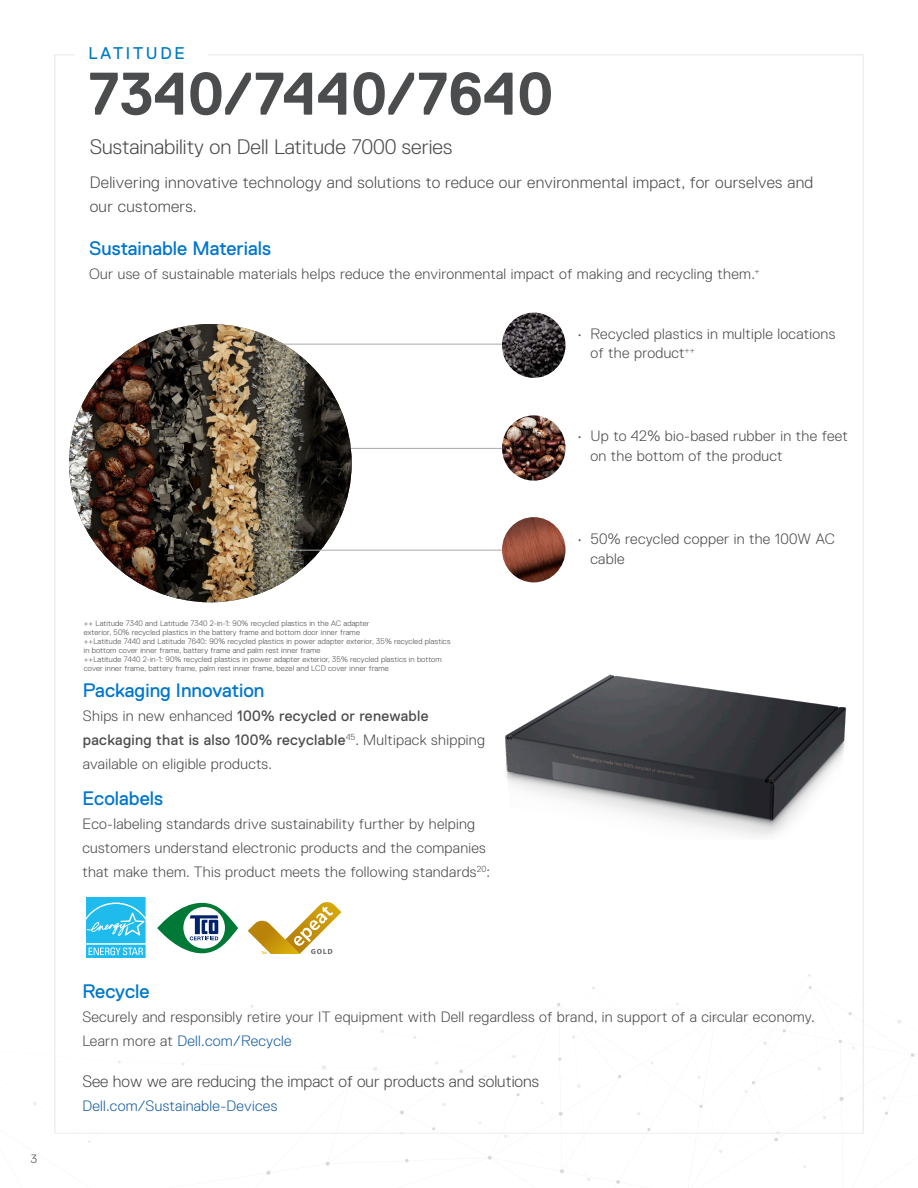
<style>
.page{position:relative;width:918px;height:1188px;background:#fff}
.page>*{position:absolute;margin:0;border:0;box-sizing:border-box;transform-origin:0 0}
.t1{font:700 60px "Dell Replica";color:#4b4c4d}
.t2{font:300 21px "Dell Replica";color:#4b4c4d}
.t3{font:19.5px "Dell Replica";color:#0076ce}
.t4{font:16.95px "Dell Replica";letter-spacing:.16em;color:#007bc2}
.t5{font:300 16.5px/24px "Dell Replica";letter-spacing:.02em;color:#4b4c4d}
.t6{font:300 16.5px "Dell Replica";color:#4b4c4d}
.t7{font:300 15px/24px "Dell Replica";letter-spacing:.02em;color:#4b4c4d}
.t8{font:300 15px "Dell Replica";letter-spacing:.02em;color:#175d9e}
.t9{font:300 12px "Dell Replica";color:#4b4c4d}
.t10{font:300 7.8px/9px "Dell Replica";letter-spacing:.02em;color:#4b4c4d}
.s1{font-weight:400}
.s2{color:#175d9e}
</style>
<div class="page">
<svg style="left:839px;top:1097px;width:5px;height:4px"></svg>
<svg style="left:911px;top:1053px;width:3px;height:4px"></svg>
<svg style="left:616px;top:1180px;width:4px;height:4px"></svg>
<svg style="left:559px;top:1112px;width:4px;height:4px"></svg>
<svg style="left:400px;top:1110px;width:4px;height:4px"></svg>
<svg style="left:266px;top:1171px;width:5px;height:4px"></svg>
<svg style="left:560px;top:1169px;width:4px;height:4px"></svg>
<svg style="left:774px;top:1131px;width:5px;height:10px"></svg>
<svg style="left:326px;top:1162px;width:4px;height:4px"></svg>
<svg style="left:347px;top:1083px;width:4px;height:4px"></svg>
<svg style="left:459px;top:1069px;width:4px;height:4px"></svg>
<svg style="left:488px;top:1156px;width:4px;height:4px"></svg>
<hr style="left:303px;top:448px;width:202px;height:1px;background:#a8a9ad">
<hr style="left:238px;top:344px;width:275px;height:1px;background:#a8a9ad">
<img style="left:502px;top:313px;width:64px;height:65px">
<img style="left:502px;top:415px;width:64px;height:66px">
<svg style="left:86px;top:897px;width:60px;height:61px;background:#45c6ef"></svg>
<svg style="left:157px;top:903px;width:81px;height:50px"></svg>
<svg style="left:248px;top:902px;width:93px;height:52px"></svg>
<img style="left:504px;top:628px;width:360px;height:211px">
<img style="left:69px;top:324px;width:283px;height:278px">
<hr style="left:273px;top:550px;width:261px;height:1px;background:#a8a9ad">
<img style="left:502px;top:517px;width:64px;height:65px">
<p class="t9" style="left:31px;top:1152px;width:8px">3</p>
<p class="t4" style="left:88px;top:44px;width:98px">LATITUDE</p>
<h1 class="t1" style="left:88px;top:61px;width:467px">7340/7440/7640</h1>
<p class="t2" style="left:90px;top:135px;width:364px">Sustainability on Dell Latitude 7000 series</p>
<p class="t5" style="left:90px;top:170px;width:725px">Delivering innovative technology and solutions to reduce our environmental impact, for ourselves and our customers.</p>
<p class="t3" style="left:89px;top:238px;width:183px">Sustainable Materials</p>
<p class="t7" style="left:89px;top:262px;width:672px">Our use of sustainable materials helps reduce the environmental impact of making and recycling them.<sup>+</sup></p>
<p class="t7" style="left:590px;top:324px;width:246px;line-height:19.5px;text-indent:-14px">• Recycled plastics in multiple locations of the product<sup>++</sup></p>
<p class="t7" style="left:590px;top:426px;width:259px;line-height:19.5px;text-indent:-14px">• Up to 42% bio-based rubber in the feet on the bottom of the product</p>
<p class="t10" style="left:84px;top:619px;width:287px">++ Latitude 7340 and Latitude 7340 2-in-1: 90% recycled plastics in the AC adapter</p>
<p class="t10" style="left:84px;top:628px;width:278px">exterior, 50% recycled plastics in the battery frame and bottom door inner frame</p>
<p class="t10" style="left:84px;top:637px;width:368px">++Latitude 7440 and Latitude 7640: 90% recycled plastics in power adapter exterior, 35% recycled plastics in bottom cover inner frame, battery frame and palm rest inner frame</p>
<p class="t10" style="left:84px;top:655px;width:359px">++Latitude 7440 2-in-1: 90% recycled plastics in power adapter exterior, 35% recycled plastics in bottom cover inner frame, battery frame, palm rest inner frame, bezel and LCD cover inner frame</p>
<p class="t3" style="left:83px;top:680px;width:183px">Packaging Innovation</p>
<p class="t7" style="left:83px;top:704px;width:404px">Ships in new enhanced <span class="s1">100% recycled or renewable packaging that is also 100% recyclable</span><sup>45</sup>. Multipack shipping available on eligible products.</p>
<p class="t3" style="left:82px;top:787px;width:82px">Ecolabels</p>
<p class="t7" style="left:82px;top:812px;width:409px">Eco-labeling standards drive sustainability further by helping customers understand electronic products and the companies that make them. This product meets the following standards<sup>20</sup>:</p>
<p class="t7" style="left:590px;top:529px;width:246px;line-height:19.5px;text-indent:-14px">• 50% recycled copper in the 100W AC cable</p>
<p class="t3" style="left:82px;top:981px;width:69px">Recycle</p>
<p class="t7" style="left:82px;top:1005px;width:734px">Securely and responsibly retire your IT equipment with Dell regardless of brand, in support of a circular economy.<br>Learn more at <span class="s2">Dell.com/Recycle</span></p>
<p class="t6" style="left:82px;top:1073px;width:458px">See how we are reducing the impact of our products and solutions</p>
<p class="t8" style="left:82px;top:1098px;width:197px">Dell.com/Sustainable-Devices</p>
</div>
